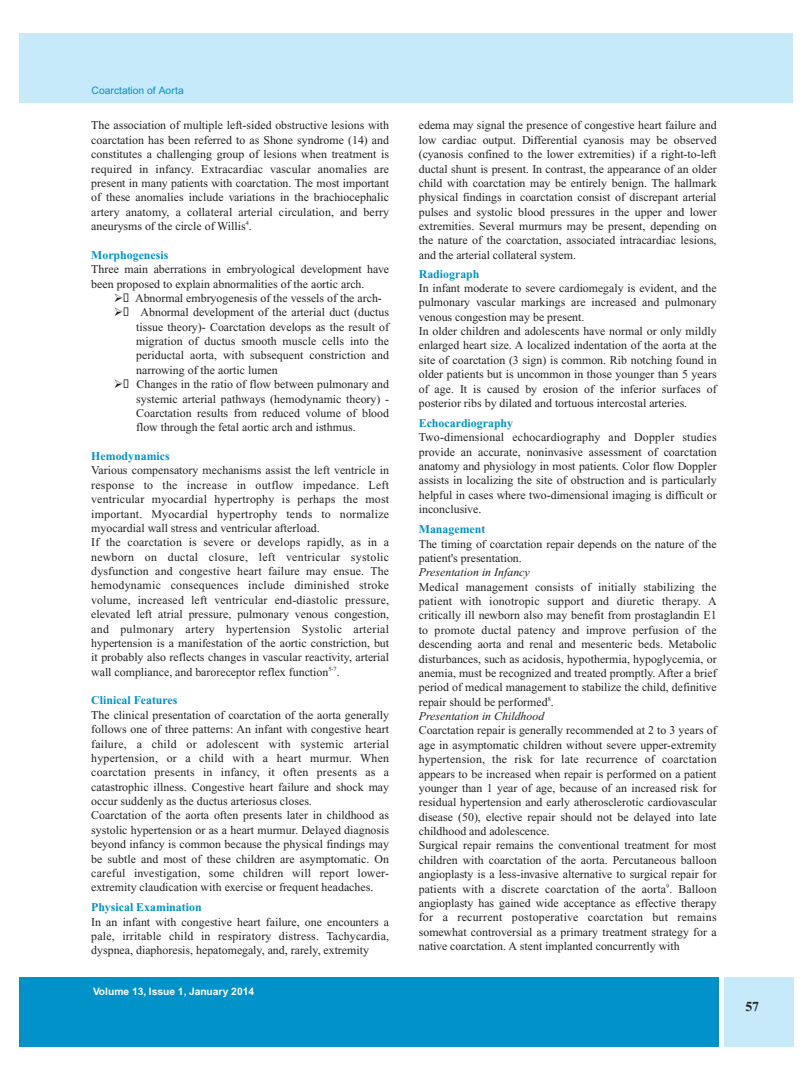
<style>
.page{position:relative;width:810px;height:1080px;background:#fff}
.page>*{position:absolute;margin:0;border:0;box-sizing:border-box;transform-origin:0 0}
.t1{font:700 13.75px "Times New Roman";color:#231f20}
.t2{font:11.88px/14.4px "Times New Roman";color:#231f20}
.t3{font:700 11.88px "Times New Roman";color:#0092c8}
.t4{font:italic 11.88px "Times New Roman";color:#231f20}
.t5{font:700 10.25px "Helvetica";color:#fff}
.t6{font:10.25px "Helvetica";color:#0092c8}
.s1{font-style:italic}
</style>
<div class="page">
<div style="left:19px;top:978px;width:700px;height:69px;background:#0092c8"></div>
<div style="left:724px;top:978px;width:69px;height:69px;background:#c6eafa"></div>
<div style="left:19px;top:34px;width:774px;height:69px;background:#c6eafa"></div>
<p class="t6" style="left:92px;top:84px;width:94px">Coarctation of Aorta</p>
<p class="t2" style="left:91px;top:119px;width:299px;text-align:justify">The association of multiple left-sided obstructive lesions with coarctation has been referred to as Shone syndrome (14) and constitutes a challenging group of lesions when treatment is required in infancy. Extracardiac vascular anomalies are present in many patients with coarctation. The most important of these anomalies include variations in the brachiocephalic artery anatomy, a collateral arterial circulation, and berry aneurysms of the circle of Willis<sup>4</sup>.</p>
<p class="t3" style="left:91px;top:248px;width:79px">Morphogenesis</p>
<p class="t2" style="left:91px;top:262px;width:299px">Three main aberrations in embryological development have been proposed to explain abnormalities of the aortic arch.</p>
<p class="t2" style="left:135px;top:291px;width:248px">Abnormal embryogenesis of the vessels of the arch-</p>
<p class="t2" style="left:141px;top:305px;width:250px">Abnormal development of the arterial duct (ductus</p>
<p class="t2" style="left:136px;top:320px;width:254px">tissue theory)- Coarctation develops as the result of</p>
<p class="t2" style="left:136px;top:334px;width:254px">migration of ductus smooth muscle cells into the</p>
<p class="t2" style="left:136px;top:349px;width:254px">periductal aorta, with subsequent constriction and</p>
<p class="t2" style="left:136px;top:363px;width:143px">narrowing of the aortic lumen</p>
<p class="t2" style="left:137px;top:377px;width:254px">Changes in the ratio of flow between pulmonary and</p>
<p class="t2" style="left:136px;top:392px;width:254px">systemic arterial pathways (hemodynamic theory) -</p>
<p class="t2" style="left:136px;top:406px;width:254px">Coarctation results from reduced volume of blood</p>
<p class="t2" style="left:136px;top:420px;width:221px">flow through the fetal aortic arch and isthmus.</p>
<p class="t3" style="left:91px;top:450px;width:80px">Hemodynamics</p>
<p class="t2" style="left:91px;top:464px;width:299px">Various compensatory mechanisms assist the left ventricle in response to the increase in outflow impedance. Left ventricular myocardial hypertrophy is perhaps the most important. Myocardial hypertrophy tends to normalize myocardial wall stress and ventricular afterload.<br>If the coarctation is severe or develops rapidly, as in a newborn on ductal closure, left ventricular systolic dysfunction and congestive heart failure may ensue. The hemodynamic consequences include diminished stroke volume, increased left ventricular end-diastolic pressure, elevated left atrial pressure, pulmonary venous congestion, and pulmonary artery hypertension Systolic arterial hypertension is a manifestation of the aortic constriction, but it probably also reflects changes in vascular reactivity, arterial wall compliance, and baroreceptor reflex function<sup>5-7</sup>.</p>
<p class="t3" style="left:91px;top:694px;width:88px">Clinical Features</p>
<p class="t2" style="left:91px;top:708px;width:299px">The clinical presentation of coarctation of the aorta generally follows one of three patterns: An infant with congestive heart failure, a child or adolescent with systemic arterial hypertension, or a child with a heart murmur. When coarctation presents in infancy, it often presents as a catastrophic illness. Congestive heart failure and shock may occur suddenly as the ductus arteriosus closes.<br>Coarctation of the aorta often presents later in childhood as systolic hypertension or as a heart murmur. Delayed diagnosis beyond infancy is common because the physical findings may be subtle and most of these children are asymptomatic. On careful investigation, some children will report lower&shy;extremity claudication with exercise or frequent headaches.</p>
<p class="t3" style="left:91px;top:901px;width:112px">Physical Examination</p>
<p class="t2" style="left:91px;top:915px;width:299px;text-align:justify">In an infant with congestive heart failure, one encounters a pale, irritable child in respiratory distress. Tachycardia, dyspnea, diaphoresis, hepatomegaly, and, rarely, extremity</p>
<p class="t5" style="left:93px;top:985px;width:163px">Volume 13, Issue 1, January 2014</p>
<p class="t2" style="left:419px;top:119px;width:299px;text-align:justify">edema may signal the presence of congestive heart failure and low cardiac output. Differential cyanosis may be observed (cyanosis confined to the lower extremities) if a right-to-left ductal shunt is present. In contrast, the appearance of an older child with coarctation may be entirely benign. The hallmark physical findings in coarctation consist of discrepant arterial pulses and systolic blood pressures in the upper and lower extremities. Several murmurs may be present, depending on the nature of the coarctation, associated intracardiac lesions, and the arterial collateral system.</p>
<p class="t3" style="left:419px;top:267px;width:62px">Radiograph</p>
<p class="t2" style="left:419px;top:281px;width:299px">In infant moderate to severe cardiomegaly is evident, and the pulmonary vascular markings are increased and pulmonary venous congestion may be present.<br>In older children and adolescents have normal or only mildly enlarged heart size. A localized indentation of the aorta at the site of coarctation (3 sign) is common. Rib notching found in older patients but is uncommon in those younger than 5 years of age. It is caused by erosion of the inferior surfaces of posterior ribs by dilated and tortuous intercostal arteries.</p>
<p class="t3" style="left:419px;top:416px;width:96px">Echocardiography</p>
<p class="t2" style="left:419px;top:430px;width:299px;text-align:justify">Two-dimensional echocardiography and Doppler studies provide an accurate, noninvasive assessment of coarctation anatomy and physiology in most patients. Color flow Doppler assists in localizing the site of obstruction and is particularly helpful in cases where two-dimensional imaging is difficult or inconclusive.</p>
<p class="t3" style="left:419px;top:523px;width:68px">Management</p>
<p class="t2" style="left:419px;top:537px;width:299px">The timing of coarctation repair depends on the nature of the patient's presentation.</p>
<p class="t4" style="left:419px;top:566px;width:113px">Presentation in Infancy</p>
<p class="t2" style="left:419px;top:580px;width:299px">Medical management consists of initially stabilizing the patient with ionotropic support and diuretic therapy. A critically ill newborn also may benefit from prostaglandin E1 to promote ductal patency and improve perfusion of the descending aorta and renal and mesenteric beds. Metabolic disturbances, such as acidosis, hypothermia, hypoglycemia, or anemia, must be recognized and treated promptly. After a brief period of medical management to stabilize the child, definitive repair should be performed<sup>8</sup>.<br><span class="s1">Presentation in Childhood</span></p>
<p class="t2" style="left:419px;top:724px;width:299px">Coarctation repair is generally recommended at 2 to 3 years of age in asymptomatic children without severe upper-extremity hypertension, the risk for late recurrence of coarctation appears to be increased when repair is performed on a patient younger than 1 year of age, because of an increased risk for residual hypertension and early atherosclerotic cardiovascular disease (50), elective repair should not be delayed into late childhood and adolescence.<br>Surgical repair remains the conventional treatment for most children with coarctation of the aorta. Percutaneous balloon angioplasty is a less-invasive alternative to surgical repair for patients with a discrete coarctation of the aorta<sup>9</sup>. Balloon angioplasty has gained wide acceptance as effective therapy for a recurrent postoperative coarctation but remains somewhat controversial as a primary treatment strategy for a native coarctation. A stent implanted concurrently with</p>
<p class="t1" style="left:745px;top:999px;width:15px">57</p>
</div>
